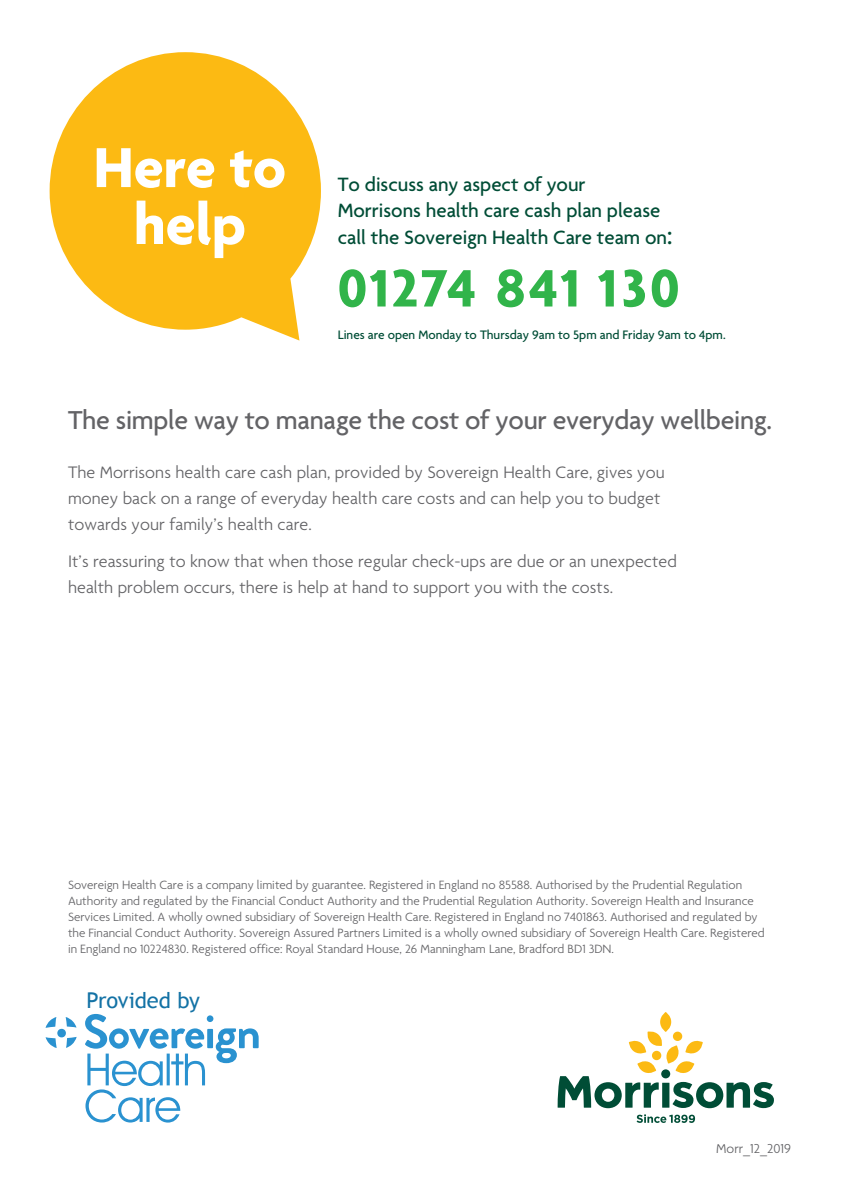
<style>
.page{position:relative;width:842px;height:1191px;background:#fff}
.page>*{position:absolute;margin:0;border:0;box-sizing:border-box;transform-origin:0 0}
.t1{font:700 61px "Morrisons Agenda";color:#fff}
.t2{font:700 57px "Morrisons Agenda";letter-spacing:.06em;color:#31b44a}
.t3{font:500 28px "Morrisons Agenda";letter-spacing:-.01em;color:#636366}
.t4{font:21.8px "Trebuchet MS";letter-spacing:-.015em;color:#1372a5}
.t5{font:500 20.8px/26.6px "Morrisons Agenda";color:#004d36}
.t6{font:300 18px/26px "Morrisons Agenda";letter-spacing:.005em;color:#636366}
.t7{font:300 14px "Morrisons Agenda";color:#636366}
.t8{font:500 13.2px "Morrisons Agenda";color:#004d36}
.t9{font:300 13px "Morrisons Agenda";color:#636366}
.s1{font-size:26.6px}
</style>
<div class="page">
<svg style="left:50px;top:52px;width:271px;height:288px;fill:#fcba13"></svg>
<svg style="left:85px;top:1014px;width:174px;height:108px"></svg>
<svg style="left:46px;top:1017px;width:31px;height:31px"></svg>
<svg style="left:558px;top:1012px;width:216px;height:111px"></svg>
<p class="t1" style="left:94px;top:130px;width:194px">Here to</p>
<p class="t1" style="left:134px;top:187px;width:114px">help</p>
<p class="t5" style="left:338px;top:170px;width:336px">To discuss any aspect of your<br>Morrisons health care cash plan please call the Sovereign Health Care team on<span class="s1">:</span></p>
<p class="t2" style="left:338px;top:253px;width:343px">01274 841 130</p>
<p class="t8" style="left:338px;top:327px;width:389px">Lines are open Monday to Thursday 9am to 5pm and Friday 9am to 4pm.</p>
<p class="t3" style="left:68px;top:403px;width:706px">The simple way to manage the cost of your everyday wellbeing.</p>
<p class="t6" style="left:68px;top:459px;width:598px">The Morrisons health care cash plan, provided by Sovereign Health Care, gives you money back on a range of everyday health care costs and can help you to budget towards your family’s health care.</p>
<p class="t6" style="left:68px;top:548px;width:610px">It’s reassuring to know that when those regular check-ups are due or an unexpected health problem occurs, there is help at hand to support you with the costs.</p>
<p class="t9" style="left:68px;top:877px;width:676px">Sovereign Health Care is a company limited by guarantee. Registered in England no 85588. Authorised by the Prudential Regulation</p>
<p class="t9" style="left:68px;top:893px;width:687px">Authority and regulated by the Financial Conduct Authority and the Prudential Regulation Authority. Sovereign Health and Insurance</p>
<p class="t9" style="left:68px;top:909px;width:691px">Services Limited. A wholly owned subsidiary of Sovereign Health Care. Registered in England no 7401863. Authorised and regulated by</p>
<p class="t9" style="left:68px;top:925px;width:698px">the Financial Conduct Authority. Sovereign Assured Partners Limited is a wholly owned subsidiary of Sovereign Health Care. Registered</p>
<p class="t9" style="left:68px;top:941px;width:547px">in England no 10224830. Registered office: Royal Standard House, 26 Manningham Lane, Bradford BD1 3DN.</p>
<p class="t4" style="left:86px;top:987px;width:115px">Provided by</p>
<p class="t7" style="left:716px;top:1140px;width:76px">Morr_12_2019</p>
</div>
